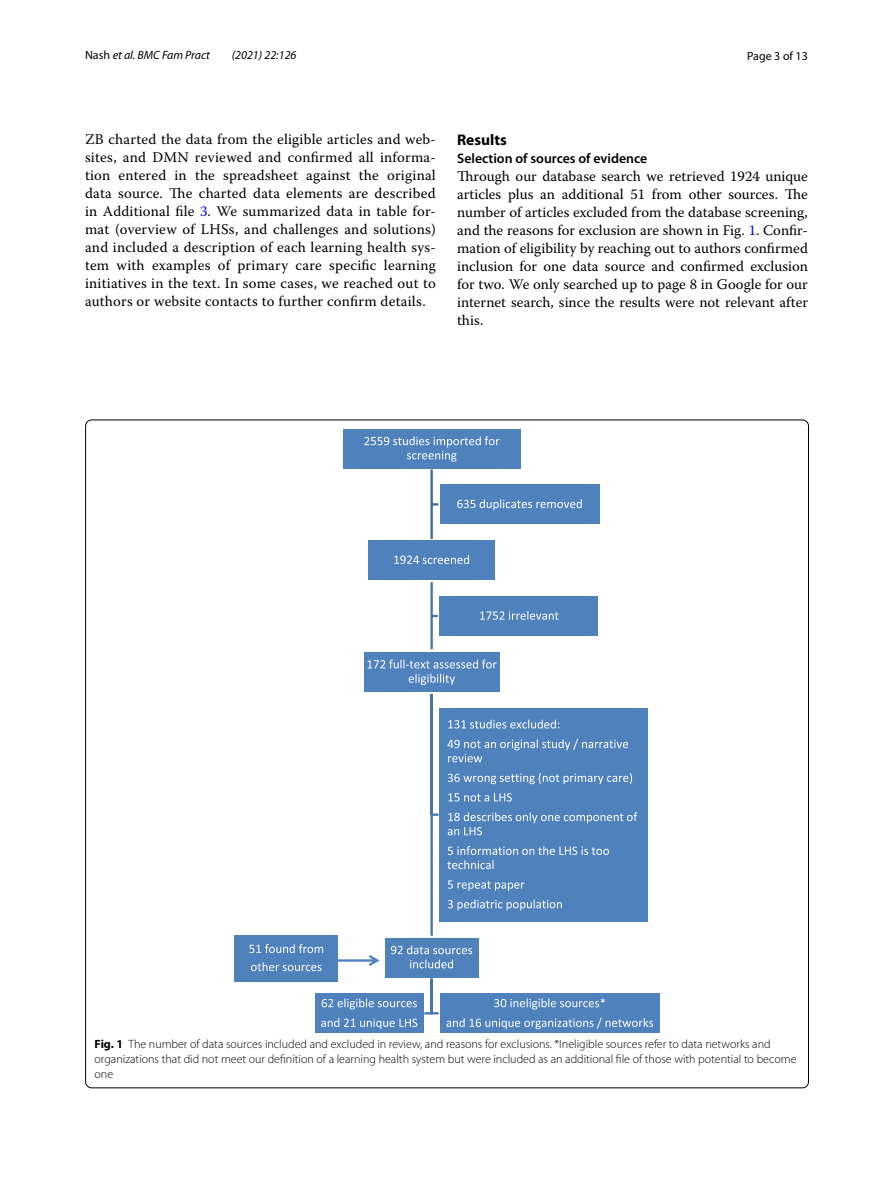
<style>
.page{position:relative;width:893px;height:1187px;background:#fff}
.page>*{position:absolute;margin:0;border:0;box-sizing:border-box;transform-origin:0 0}
.t1{font:700 15.45px "Myriad Pro";color:#000}
.t2{font:14.7px/18px "Warnock Pro";letter-spacing:.01em;color:#000;text-align:justify}
.t3{font:600 13.8px "Myriad Pro";color:#000}
.t4{font:300 12px/15px "Myriad Pro";color:#000}
.t5{font:italic 12px "Myriad Pro";color:#000}
.t6{font:12px "Myriad Pro";color:#000}
.s1{font-style:normal}
.s2{color:#00f}
.s3{font-weight:700}
</style>
<div class="page">
<hr style="left:430px;top:469px;width:3px;height:70px;background:#3d6696">
<div style="left:343px;top:429px;width:177px;height:39px;background:#4f81bd"></div>
<svg style="left:364px;top:436px;width:135px;height:25px"></svg>
<div style="left:368px;top:540px;width:127px;height:40px;background:#4f81bd"></div>
<svg style="left:394px;top:555px;width:75px;height:9px"></svg>
<div style="left:440px;top:993px;width:220px;height:39px;background:#4f81bd"></div>
<div style="left:315px;top:993px;width:108px;height:39px;background:#4f81bd"></div>
<div style="left:440px;top:484px;width:159px;height:40px;background:#4f81bd"></div>
<svg style="left:457px;top:499px;width:125px;height:11px"></svg>
<div style="left:234px;top:935px;width:104px;height:46px;background:#4f81bd"></div>
<svg style="left:249px;top:582px;width:404px;height:447px"></svg>
<p class="t5" style="left:85px;top:48px;width:126px"><span class="s1">Nash</span> et al. BMC Fam Pract</p>
<p class="t5" style="left:232px;top:48px;width:66px">(2021) 22:126</p>
<p class="t6" style="left:747px;top:48px;width:62px">Page 3 of 13</p>
<p class="t2" style="left:85px;top:130px;width:352px">ZB charted the data from the eligible articles and web&shy;sites, and DMN reviewed and confirmed all informa&shy;tion entered in the spreadsheet against the original data source. The charted data elements are described in Additional file <span class="s2">3</span>. We summarized data in table for&shy;mat (overview of LHSs, and challenges and solutions) and included a description of each learning health sys&shy;tem with examples of primary care specific learning initiatives in the text. In some cases, we reached out to authors or website contacts to further confirm details.</p>
<p class="t1" style="left:457px;top:129px;width:51px">Results</p>
<p class="t3" style="left:457px;top:149px;width:192px">Selection of sources of evidence</p>
<p class="t2" style="left:457px;top:166px;width:352px">Through our database search we retrieved 1924 unique articles plus an additional 51 from other sources. The number of articles excluded from the database screening, and the reasons for exclusion are shown in Fig. <span class="s2">1</span>. Confir&shy;mation of eligibility by reaching out to authors confirmed inclusion for one data source and confirmed exclusion for two. We only searched up to page 8 in Google for our internet search, since the results were not relevant after this.</p>
<p class="t4" style="left:95px;top:1036px;width:703px"><span class="s3">Fig. 1</span> The number of data sources included and excluded in review, and reasons for exclusions. *Ineligible sources refer to data networks and organizations that did not meet our definition of a learning health system but were included as an additional file of those with potential to become one</p>
</div>
